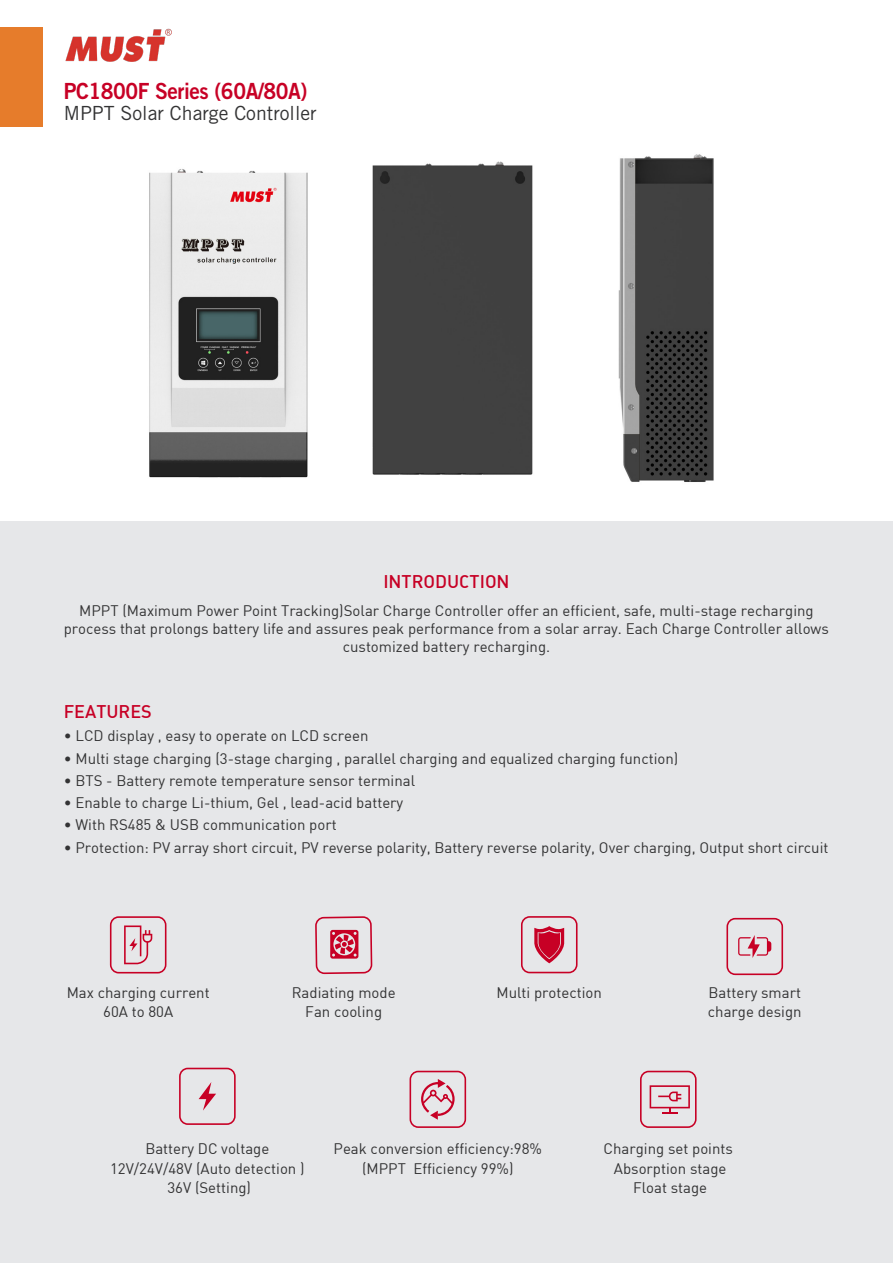
<style>
.page{position:relative;width:893px;height:1263px;background:#fff}
.page>*{position:absolute;margin:0;border:0;box-sizing:border-box;transform-origin:0 0}
.t1{font:22.35px "Trade Gothic LT Std Bd 2";letter-spacing:-.02em;color:#c70025;scale:.94 1}
.t2{font:19.5px "Trade Gothic LT Std";color:#333334}
.t3{font:18px "DIN Medium Alternate";color:#c70025}
.t4{font:15px/18px "DIN";color:#333334;text-align:center}
</style>
<div class="page">
<div style="left:0;top:522px;width:893px;height:741px;background:#e6e7e9"></div>
<div style="left:0;top:28px;width:43px;height:99px;background:#e67c2b"></div>
<img style="left:65px;top:28px;width:107px;height:34px">
<img style="left:149px;top:169px;width:159px;height:309px">
<div style="left:372px;top:161px;width:161px;height:314px;background:#414141"></div>
<img style="left:618px;top:154px;width:96px;height:328px">
<svg style="left:179px;top:1068px;width:57px;height:57px"></svg>
<svg style="left:521px;top:916px;width:56px;height:57px"></svg>
<svg style="left:726px;top:918px;width:57px;height:57px"></svg>
<svg style="left:110px;top:916px;width:56px;height:57px"></svg>
<svg style="left:410px;top:1071px;width:56px;height:57px"></svg>
<svg style="left:640px;top:1071px;width:57px;height:57px"></svg>
<svg style="left:315px;top:916px;width:57px;height:58px"></svg>
<p class="t1" style="left:64px;top:78px;width:261px">PC1800F Series (60A/80A)</p>
<p class="t2" style="left:64px;top:101px;width:254px">MPPT Solar Charge Controller</p>
<p class="t3" style="left:383px;top:570px;width:128px">INTRODUCTION</p>
<p class="t4" style="left:64px;top:601px;width:767px">MPPT (Maximum Power Point Tracking)Solar Charge Controller offer an efficient, safe, multi-stage recharging process that prolongs battery life and assures peak performance from a solar array. Each Charge Controller allows customized battery recharging.</p>
<p class="t3" style="left:64px;top:700px;width:90px">FEATURES</p>
<p class="t4" style="left:64px;top:727px;width:306px">• LCD display , easy to operate on LCD screen</p>
<p class="t4" style="left:64px;top:749px;width:616px">• Multi stage charging (3-stage charging , parallel charging and equalized charging function)</p>
<p class="t4" style="left:64px;top:771px;width:353px">• BTS - Battery remote temperature sensor terminal</p>
<p class="t4" style="left:64px;top:793px;width:341px">• Enable to charge Li-thium, Gel , lead-acid battery</p>
<p class="t4" style="left:64px;top:816px;width:274px">• With RS485 &amp; USB communication port</p>
<p class="t4" style="left:64px;top:838px;width:766px">• Protection: PV array short circuit, PV reverse polarity, Battery reverse polarity, Over charging, Output short circuit</p>
<p class="t4" style="left:67px;top:983px;width:145px">Max charging current</p>
<p class="t4" style="left:103px;top:1003px;width:72px">60A to 80A</p>
<p class="t4" style="left:292px;top:983px;width:105px">Radiating mode</p>
<p class="t4" style="left:305px;top:1003px;width:78px">Fan cooling</p>
<p class="t4" style="left:496px;top:983px;width:107px">Multi protection</p>
<p class="t4" style="left:709px;top:983px;width:94px">Battery smart</p>
<p class="t4" style="left:708px;top:1003px;width:95px">charge design</p>
<p class="t4" style="left:145px;top:1139px;width:126px">Battery DC voltage</p>
<p class="t4" style="left:110px;top:1159px;width:196px">12V/24V/48V (Auto detection )</p>
<p class="t4" style="left:167px;top:1178px;width:85px">36V (Setting)</p>
<p class="t4" style="left:334px;top:1139px;width:210px">Peak conversion efficiency:98%</p>
<p class="t4" style="left:362px;top:1159px;width:153px">(MPPT Efficiency 99%)</p>
<p class="t4" style="left:604px;top:1139px;width:131px">Charging set points</p>
<p class="t4" style="left:614px;top:1159px;width:114px">Absorption stage</p>
<p class="t4" style="left:633px;top:1178px;width:76px">Float stage</p>
</div>
